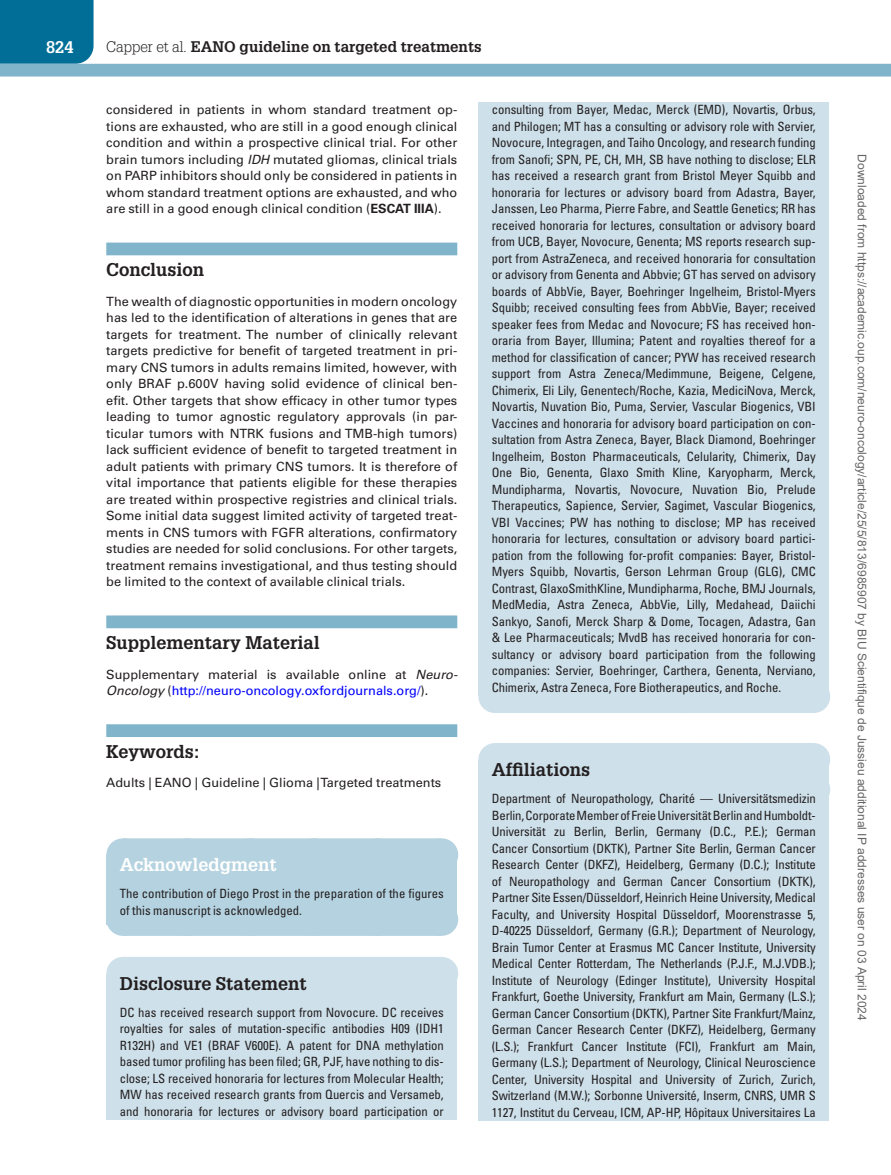
<style>
.page{position:relative;width:891px;height:1175px;background:#fff}
.page>*{position:absolute;margin:0;border:0;box-sizing:border-box;transform-origin:0 0}
.t1{font:700 18px "Glypha LT Std";color:#231f20}
.t2{font:700 18px "Glypha LT Std";color:#fff}
.t3{font:700 16.5px "Glypha LT Std";color:#fff}
.t4{font:700 15px "Glypha LT Std";color:#231f20}
.t5{font:condensed 12.75px/16.5px "Univers LT Std";letter-spacing:-.005em;color:#231f20;text-align:justify}
.t6{font:12.75px/16.5px "Univers LT Std";color:#231f20;text-align:justify}
.t7{font:12px "Arial";color:#666}
.s1{font-weight:300}
.s2{font-style:italic}
.s3{font-weight:700}
.s4{color:#00f}
</style>
<div class="page">
<div style="left:0;top:0;width:94px;height:64px;background:#006e96"></div>
<div style="left:106px;top:242px;width:351px;height:13px;background:#7fb4ca"></div>
<div style="left:106px;top:615px;width:351px;height:13px;background:#7fb4ca"></div>
<div style="left:106px;top:724px;width:351px;height:13px;background:#7fb4ca"></div>
<div style="left:106px;top:855px;width:351px;height:32px;background:#b4d2df"></div>
<div style="left:123px;top:838px;width:318px;height:33px;background:#b4d2df"></div>
<svg style="left:188px;top:838px;width:221px;height:1px"></svg>
<hr style="left:441px;top:838px;width:1px;height:33px;background:#b4d2df">
<div style="left:106px;top:884px;width:351px;height:41px;background:#b4d2df"></div>
<div style="left:123px;top:902px;width:318px;height:33px;background:#b4d2df"></div>
<hr style="left:441px;top:902px;width:1px;height:33px;background:#b4d2df">
<div style="left:106px;top:974px;width:351px;height:33px;background:#cee0ea"></div>
<div style="left:123px;top:956px;width:318px;height:33px;background:#cee0ea"></div>
<svg style="left:186px;top:956px;width:223px;height:1px"></svg>
<hr style="left:441px;top:956px;width:1px;height:33px;background:#cee0ea">
<div style="left:106px;top:1004px;width:351px;height:115px;background:#cee0ea"></div>
<div style="left:478px;top:102px;width:351px;height:593px;background:#cee0ea"></div>
<div style="left:495px;top:680px;width:318px;height:33px;background:#cee0ea"></div>
<hr style="left:813px;top:680px;width:1px;height:33px;background:#cee0ea">
<div style="left:478px;top:760px;width:351px;height:33px;background:#cee0ea"></div>
<div style="left:495px;top:743px;width:318px;height:33px;background:#cee0ea"></div>
<hr style="left:813px;top:743px;width:1px;height:33px;background:#cee0ea">
<div style="left:478px;top:790px;width:351px;height:330px;background:#cee0ea"></div>
<div style="left:0;top:64px;width:891px;height:12px;background:#7fb4ca"></div>
<p class="t3" style="left:46px;top:37px;width:29px">824</p>
<p class="t4" style="left:106px;top:37px;width:377px"><span class="s1">Capper et al.</span> EANO guideline on targeted treatments</p>
<p class="t6" style="left:106px;top:102px;width:353px">considered in patients in whom standard treatment op&shy;tions are exhausted, who are still in a good enough clinical condition and within a prospective clinical trial. For other brain tumors including <span class="s2">IDH</span> mutated gliomas, clinical trials on PARP inhibitors should only be considered in patients in whom standard treatment options are exhausted, and who are still in a good enough clinical condition (<span class="s3">ESCAT IIIA</span>).</p>
<h1 class="t1" style="left:106px;top:259px;width:100px">Conclusion</h1>
<p class="t6" style="left:106px;top:293px;width:353px">The wealth of diagnostic opportunities in modern oncology has led to the identification of alterations in genes that are targets for treatment. The number of clinically relevant targets predictive for benefit of targeted treatment in pri&shy;mary CNS tumors in adults remains limited, however, with only BRAF p.600V having solid evidence of clinical ben&shy;efit. Other targets that show efficacy in other tumor types leading to tumor agnostic regulatory approvals (in par&shy;ticular tumors with NTRK fusions and TMB-high tumors) lack sufficient evidence of benefit to targeted treatment in adult patients with primary CNS tumors. It is therefore of vital importance that patients eligible for these therapies are treated within prospective registries and clinical trials.<br>Some initial data suggest limited activity of targeted treat&shy;ments in CNS tumors with FGFR alterations, confirmatory studies are needed for solid conclusions. For other targets, treatment remains investigational, and thus testing should be limited to the context of available clinical trials.</p>
<h1 class="t1" style="left:106px;top:631px;width:215px">Supplementary Material</h1>
<p class="t6" style="left:106px;top:666px;width:353px">Supplementary material is available online at <span class="s2">Neuro-<br>Oncology</span> (<span class="s4">http://neuro-oncology.oxfordjournals.org/</span>).</p>
<h1 class="t1" style="left:106px;top:740px;width:95px">Keywords:</h1>
<p class="t6" style="left:106px;top:774px;width:337px">Adults | EANO | Guideline | Glioma | Targeted treatments</p>
<h1 class="t2" style="left:120px;top:853px;width:159px">Acknowledgment</h1>
<p class="t5" style="left:120px;top:885px;width:326px">The contribution of Diego Prost in the preparation of the figures of this manuscript is acknowledged.</p>
<h1 class="t1" style="left:120px;top:972px;width:189px">Disclosure Statement</h1>
<p class="t5" style="left:120px;top:1004px;width:326px">DC has received research support from Novocure. DC receives royalties for sales of mutation-specific antibodies H09 (IDH1<br>R132H) and VE1 (BRAF V600E). A patent for DNA methylation based tumor profiling has been filed; GR, PJF, have nothing to dis&shy;close; LS received honoraria for lectures from Molecular Health; MW has received research grants from Quercis and Versameb, and honoraria for lectures or advisory board participation or</p>
<p class="t5" style="left:492px;top:101px;width:326px">consulting from Bayer, Medac, Merck (EMD), Novartis, Orbus, and Philogen; MT has a consulting or advisory role with Servier, Novocure, Integragen, and Taiho Oncology, and research funding from Sanofi; SPN, PE, CH, MH, SB have nothing to disclose; ELR has received a research grant from Bristol Meyer Squibb and honoraria for lectures or advisory board from Adastra, Bayer, Janssen, Leo Pharma, Pierre Fabre, and Seattle Genetics; RR has received honoraria for lectures, consultation or advisory board from UCB, Bayer, Novocure, Genenta; MS reports research sup&shy;port from AstraZeneca, and received honoraria for consultation or advisory from Genenta and Abbvie; GT has served on advisory boards of AbbVie, Bayer, Boehringer Ingelheim, Bristol-Myers Squibb; received consulting fees from AbbVie, Bayer; received speaker fees from Medac and Novocure; FS has received hon&shy;oraria from Bayer, Illumina; Patent and royalties thereof for a method for classification of cancer; PYW has received research support from Astra Zeneca/Medimmune, Beigene, Celgene, Chimerix, Eli Lily, Genentech/Roche, Kazia, MediciNova, Merck, Novartis, Nuvation Bio, Puma, Servier, Vascular Biogenics, VBI Vaccines and honoraria for advisory board participation on con&shy;sultation from Astra Zeneca, Bayer, Black Diamond, Boehringer Ingelheim, Boston Pharmaceuticals, Celularity, Chimerix, Day One Bio, Genenta, Glaxo Smith Kline, Karyopharm, Merck, Mundipharma, Novartis, Novocure, Nuvation Bio, Prelude Therapeutics, Sapience, Servier, Sagimet, Vascular Biogenics, VBI Vaccines; PW has nothing to disclose; MP has received honoraria for lectures, consultation or advisory board partici&shy;pation from the following for-profit companies: Bayer, Bristol-Myers Squibb, Novartis, Gerson Lehrman Group (GLG), CMC Contrast, GlaxoSmithKline, Mundipharma, Roche, BMJ Journals, MedMedia, Astra Zeneca, AbbVie, Lilly, Medahead, Daiichi Sankyo, Sanofi, Merck Sharp &amp; Dome, Tocagen, Adastra, Gan &amp; Lee Pharmaceuticals; MvdB has received honoraria for con&shy;sultancy or advisory board participation from the following companies: Servier, Boehringer, Carthera, Genenta, Nerviano, Chimerix, Astra Zeneca, Fore Biotherapeutics, and Roche.</p>
<h1 class="t1" style="left:492px;top:758px;width:100px">Affiliations</h1>
<p class="t5" style="left:492px;top:790px;width:326px">Department of Neuropathology, Charité — Universitätsmedizin Berlin, Corporate Member of Freie Universität Berlin and Humboldt-Universität zu Berlin, Berlin, Germany (D.C., P.E.); German Cancer Consortium (DKTK), Partner Site Berlin, German Cancer Research Center (DKFZ), Heidelberg, Germany (D.C.); Institute of Neuropathology and German Cancer Consortium (DKTK), Partner Site Essen/Düsseldorf, Heinrich Heine University, Medical Faculty, and University Hospital Düsseldorf, Moorenstrasse 5, D-40225 Düsseldorf, Germany (G.R.); Department of Neurology, Brain Tumor Center at Erasmus MC Cancer Institute, University Medical Center Rotterdam, The Netherlands (P.J.F., M.J.VDB.); Institute of Neurology (Edinger Institute), University Hospital Frankfurt, Goethe University, Frankfurt am Main, Germany (L.S.); German Cancer Consortium (DKTK), Partner Site Frankfurt/Mainz, German Cancer Research Center (DKFZ), Heidelberg, Germany (L.S.); Frankfurt Cancer Institute (FCI), Frankfurt am Main, Germany (L.S.); Department of Neurology, Clinical Neuroscience Center, University Hospital and University of Zurich, Zurich, Switzerland (M.W.); Sorbonne Université, Inserm, CNRS, UMR S 1127, Institut du Cerveau, ICM, AP-HP, Hôpitaux Universitaires La</p>
<p class="t7" style="left:866px;top:154px;width:867px;rotate:90deg">Downloaded from https://academic.oup.com/neuro-oncology/article/25/5/813/6985907 by BIU Scientifique de Jussieu additional IP addresses user on 03 April 2024</p>
</div>
